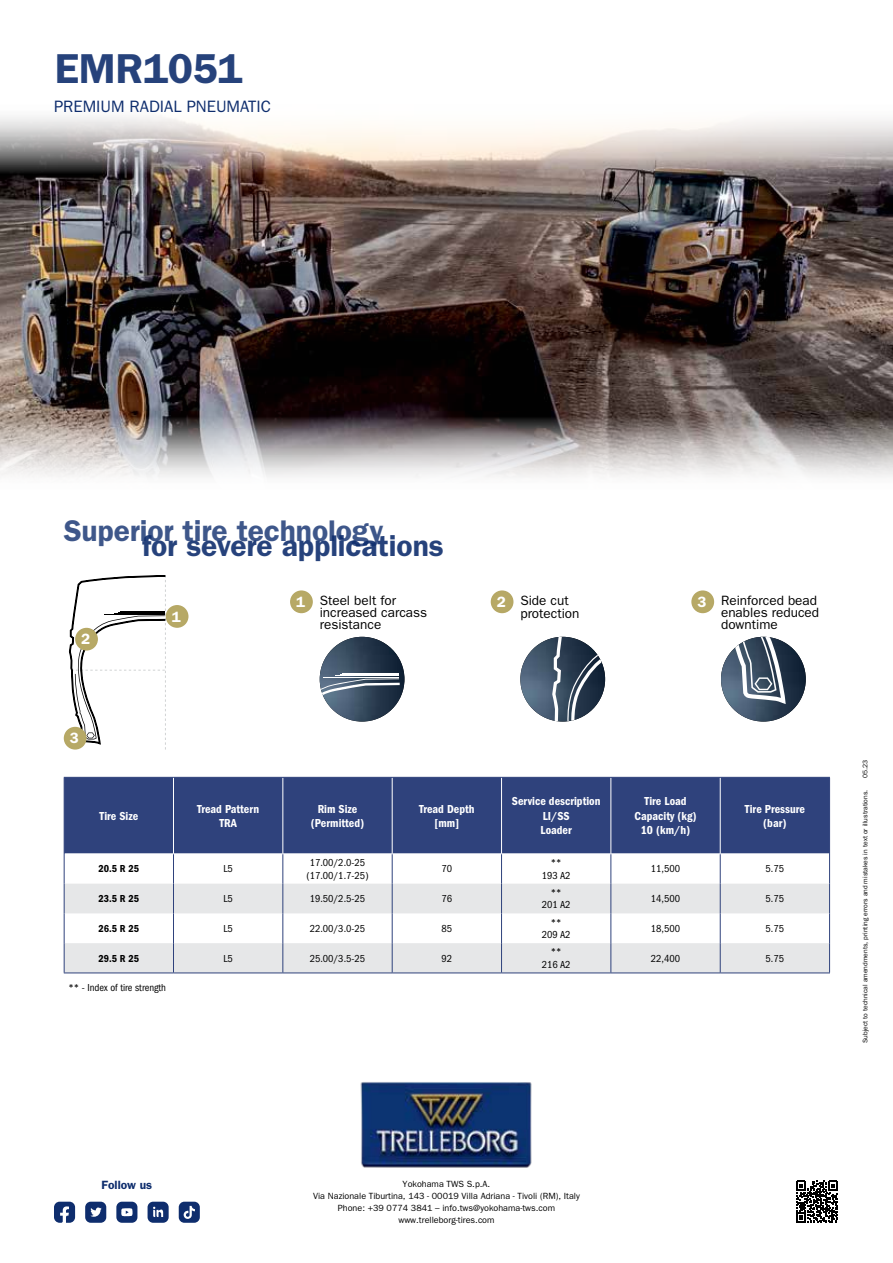
<style>
.page{position:relative;width:893px;height:1263px;background:#fff}
.page>*{position:absolute;margin:0;border:0;box-sizing:border-box;transform-origin:0 0}
.t1{font:600 42px "ITC Franklin Gothic Std";letter-spacing:-.005em;color:#0e2d6d}
.t2{font:600 30px "ITC Franklin Gothic Std";letter-spacing:-.005em;color:#0e2d6d}
.t3{font:16.5px "ITC Franklin Gothic Std";color:#0e2d6d}
.t4{font:600 15px "ITC Franklin Gothic Std";color:#fff}
.t5{font:13.5px/11.9px "ITC Franklin Gothic Std";color:#000}
.t6{font:12px/14.4px "ITC Franklin Gothic Std Dm Cd";color:#fff;text-align:center}
.t7{font:600 12px "ITC Franklin Gothic Std";color:#0e2d6d}
.t8{font:condensed 10.5px/12.6px "ITC Franklin Gothic Std";color:#000;text-align:center}
.t9{font:10.5px "ITC Franklin Gothic Std Dm Cd";color:#000}
.t10{font:9px/12px "ITC Franklin Gothic Std";color:#000;text-align:center}
.t11{font:6.75px "ITC Franklin Gothic Std";color:#000}
</style>
<div class="page">
<img style="left:0;top:117px;width:893px;height:360px">
<div style="left:65px;top:778px;width:764px;height:75px;background:#2f427c"></div>
<svg style="left:65px;top:854px;width:764px;height:120px"></svg>
<svg style="left:65px;top:884px;width:764px;height:88px;fill:#e6e7e8"></svg>
<hr style="left:173px;top:778px;width:1px;height:75px;background:#fff">
<hr style="left:282px;top:778px;width:1px;height:75px;background:#fff">
<hr style="left:392px;top:778px;width:1px;height:75px;background:#fff">
<hr style="left:501px;top:778px;width:1px;height:75px;background:#fff">
<hr style="left:610px;top:778px;width:1px;height:75px;background:#fff">
<hr style="left:720px;top:778px;width:1px;height:75px;background:#fff">
<hr style="left:64px;top:854px;width:1px;height:30px;background:#2f427c">
<hr style="left:173px;top:854px;width:1px;height:30px;background:#2f427c">
<hr style="left:282px;top:854px;width:1px;height:30px;background:#2f427c">
<hr style="left:392px;top:854px;width:1px;height:30px;background:#2f427c">
<hr style="left:501px;top:854px;width:1px;height:30px;background:#2f427c">
<hr style="left:610px;top:854px;width:1px;height:30px;background:#2f427c">
<hr style="left:720px;top:854px;width:1px;height:30px;background:#2f427c">
<hr style="left:829px;top:854px;width:1px;height:30px;background:#2f427c">
<svg style="left:64px;top:884px;width:1px;height:29px"></svg>
<svg style="left:173px;top:884px;width:1px;height:29px"></svg>
<svg style="left:282px;top:884px;width:1px;height:29px"></svg>
<svg style="left:392px;top:884px;width:1px;height:29px"></svg>
<svg style="left:501px;top:884px;width:1px;height:29px"></svg>
<svg style="left:610px;top:884px;width:1px;height:29px"></svg>
<svg style="left:720px;top:884px;width:1px;height:29px"></svg>
<svg style="left:829px;top:884px;width:1px;height:29px"></svg>
<hr style="left:64px;top:913px;width:1px;height:30px;background:#2f427c">
<hr style="left:173px;top:913px;width:1px;height:30px;background:#2f427c">
<hr style="left:282px;top:913px;width:1px;height:30px;background:#2f427c">
<hr style="left:392px;top:913px;width:1px;height:30px;background:#2f427c">
<hr style="left:501px;top:913px;width:1px;height:30px;background:#2f427c">
<hr style="left:610px;top:913px;width:1px;height:30px;background:#2f427c">
<hr style="left:720px;top:913px;width:1px;height:30px;background:#2f427c">
<hr style="left:829px;top:913px;width:1px;height:30px;background:#2f427c">
<svg style="left:64px;top:943px;width:1px;height:31px"></svg>
<svg style="left:173px;top:943px;width:1px;height:29px"></svg>
<svg style="left:282px;top:943px;width:1px;height:29px"></svg>
<svg style="left:392px;top:943px;width:1px;height:29px"></svg>
<svg style="left:501px;top:943px;width:1px;height:29px"></svg>
<svg style="left:610px;top:943px;width:1px;height:29px"></svg>
<svg style="left:720px;top:943px;width:1px;height:29px"></svg>
<svg style="left:829px;top:943px;width:1px;height:31px"></svg>
<hr style="left:64px;top:972px;width:109px;height:1px;background:#2f427c">
<hr style="left:173px;top:972px;width:110px;height:1px;background:#2f427c">
<hr style="left:283px;top:972px;width:109px;height:1px;background:#2f427c">
<hr style="left:392px;top:972px;width:110px;height:1px;background:#2f427c">
<hr style="left:501px;top:972px;width:110px;height:1px;background:#2f427c">
<hr style="left:611px;top:972px;width:109px;height:1px;background:#2f427c">
<hr style="left:720px;top:972px;width:110px;height:1px;background:#2f427c">
<hr style="left:64px;top:777px;width:109px;height:1px;background:#2f427c">
<hr style="left:64px;top:778px;width:1px;height:76px;background:#2f427c">
<hr style="left:173px;top:777px;width:110px;height:1px;background:#2f427c">
<hr style="left:283px;top:777px;width:109px;height:1px;background:#2f427c">
<hr style="left:392px;top:777px;width:110px;height:1px;background:#2f427c">
<hr style="left:501px;top:777px;width:110px;height:1px;background:#2f427c">
<hr style="left:611px;top:777px;width:109px;height:1px;background:#2f427c">
<hr style="left:720px;top:777px;width:110px;height:1px;background:#2f427c">
<hr style="left:829px;top:778px;width:1px;height:76px;background:#2f427c">
<svg style="left:68px;top:575px;width:98px;height:205px"></svg>
<hr style="left:120px;top:611px;width:45px;height:1px;background:#000">
<hr style="left:118px;top:612px;width:47px;height:1px;background:#000">
<hr style="left:114px;top:613px;width:51px;height:1px;background:#000">
<hr style="left:104px;top:614px;width:61px;height:1px;background:#000">
<div style="left:166px;top:606px;width:22px;height:21px;background:#b7a966;border-radius:50%"></div>
<div style="left:166px;top:605px;width:22px;height:23px;border:2px solid #b6a865;border-radius:50%"></div>
<svg style="left:320px;top:637px;width:80px;height:84px"></svg>
<hr style="left:343px;top:673px;width:56px;height:1px;background:#fff">
<hr style="left:341px;top:674px;width:58px;height:1px;background:#fff">
<hr style="left:335px;top:675px;width:64px;height:1px;background:#fff">
<hr style="left:323px;top:677px;width:76px;height:1px;background:#fff">
<div style="left:291px;top:591px;width:21px;height:21px;background:#b7a966;border-radius:50%"></div>
<div style="left:290px;top:590px;width:23px;height:23px;border:2px solid #b6a865;border-radius:50%"></div>
<img style="left:520px;top:637px;width:85px;height:84px;border-radius:42px">
<svg style="left:551px;top:637px;width:54px;height:84px"></svg>
<div style="left:491px;top:591px;width:22px;height:21px;background:#b7a966;border-radius:50%"></div>
<div style="left:491px;top:590px;width:22px;height:23px;border:2px solid #b6a865;border-radius:50%"></div>
<svg style="left:721px;top:637px;width:85px;height:84px"></svg>
<div style="left:692px;top:591px;width:21px;height:21px;background:#b7a966;border-radius:50%"></div>
<div style="left:691px;top:590px;width:23px;height:23px;border:2px solid #b6a865;border-radius:50%"></div>
<div style="left:76px;top:628px;width:21px;height:22px;background:#b7a966;border-radius:50%"></div>
<div style="left:75px;top:628px;width:23px;height:22px;border:2px solid #b6a865;border-radius:50%"></div>
<div style="left:65px;top:727px;width:21px;height:22px;background:#b7a966;border-radius:50%"></div>
<div style="left:64px;top:727px;width:23px;height:22px;border:2px solid #b6a865;border-radius:50%"></div>
<img style="left:360px;top:1082px;width:172px;height:86px">
<svg style="left:796px;top:1181px;width:42px;height:42px"></svg>
<svg style="left:85px;top:1202px;width:21px;height:21px"></svg>
<svg style="left:179px;top:1202px;width:21px;height:21px"></svg>
<svg style="left:148px;top:1202px;width:21px;height:21px"></svg>
<svg style="left:116px;top:1202px;width:21px;height:21px"></svg>
<svg style="left:54px;top:1202px;width:21px;height:21px"></svg>
<h1 class="t1" style="left:54px;top:44px;width:190px">EMR1051</h1>
<h3 class="t3" style="left:54px;top:97px;width:219px">PREMIUM RADIAL PNEUMATIC</h3>
<h2 class="t2" style="left:64px;top:513px;width:321px">Superior tire technology</h2>
<h2 class="t2" style="left:142px;top:528px;width:303px">for severe applications</h2>
<h3 class="t4" style="left:81px;top:630px;width:10px">2</h3>
<h3 class="t4" style="left:70px;top:729px;width:10px">3</h3>
<h3 class="t4" style="left:172px;top:607px;width:10px">1</h3>
<p class="t5" style="left:320px;top:595px;width:109px">Steel belt for increased carcass resistance</p>
<h3 class="t4" style="left:497px;top:593px;width:10px">2</h3>
<p class="t5" style="left:721px;top:595px;width:100px">Reinforced bead enables reduced downtime</p>
<h3 class="t4" style="left:296px;top:593px;width:10px">1</h3>
<p class="t5" style="left:520px;top:594px;width:61px;line-height:12.9px">Side cut protection</p>
<h3 class="t4" style="left:697px;top:593px;width:10px">3</h3>
<p class="t6" style="left:99px;top:809px;width:40px">Tire Size</p>
<p class="t6" style="left:197px;top:801px;width:63px">Tread Pattern<br>TRA</p>
<p class="t6" style="left:311px;top:801px;width:55px">Rim Size (Permitted)</p>
<p class="t6" style="left:419px;top:801px;width:57px">Tread Depth [mm]</p>
<p class="t6" style="left:512px;top:794px;width:90px">Service description<br>LI/SS<br>Loader</p>
<p class="t6" style="left:634px;top:794px;width:64px">Tire Load<br>Capacity (kg)<br>10 (km/h)</p>
<p class="t6" style="left:745px;top:801px;width:62px">Tire Pressure (bar)</p>
<p class="t9" style="left:99px;top:863px;width:42px">20.5 R 25</p>
<p class="t8" style="left:223px;top:863px;width:11px">L5</p>
<p class="t8" style="left:306px;top:856px;width:64px">17.00/2.0-25 (17.00/1.7-25)</p>
<p class="t8" style="left:441px;top:863px;width:12px">70</p>
<p class="t8" style="left:542px;top:856px;width:30px">**<br>193 A2</p>
<p class="t8" style="left:651px;top:863px;width:31px">11,500</p>
<p class="t8" style="left:766px;top:863px;width:20px">5.75</p>
<p class="t9" style="left:99px;top:893px;width:42px">23.5 R 25</p>
<p class="t8" style="left:223px;top:892px;width:11px">L5</p>
<p class="t8" style="left:310px;top:892px;width:57px">19.50/2.5-25</p>
<p class="t8" style="left:441px;top:892px;width:12px">76</p>
<p class="t8" style="left:542px;top:886px;width:30px">**<br>201 A2</p>
<p class="t8" style="left:651px;top:892px;width:31px">14,500</p>
<p class="t8" style="left:766px;top:892px;width:20px">5.75</p>
<p class="t9" style="left:99px;top:922px;width:42px">26.5 R 25</p>
<p class="t8" style="left:223px;top:922px;width:11px">L5</p>
<p class="t8" style="left:310px;top:922px;width:57px">22.00/3.0-25</p>
<p class="t8" style="left:441px;top:922px;width:12px">85</p>
<p class="t8" style="left:542px;top:916px;width:30px">**<br>209 A2</p>
<p class="t8" style="left:651px;top:922px;width:31px">18,500</p>
<p class="t8" style="left:766px;top:922px;width:20px">5.75</p>
<p class="t9" style="left:99px;top:952px;width:42px">29.5 R 25</p>
<p class="t8" style="left:223px;top:952px;width:11px">L5</p>
<p class="t8" style="left:310px;top:952px;width:57px">25.00/3.5-25</p>
<p class="t8" style="left:441px;top:952px;width:12px">92</p>
<p class="t8" style="left:542px;top:946px;width:30px">**<br>216 A2</p>
<p class="t8" style="left:651px;top:952px;width:31px">22,400</p>
<p class="t8" style="left:766px;top:952px;width:20px">5.75</p>
<p class="t8" style="left:68px;top:982px;width:99px">** - Index of tire strength</p>
<p class="t11" style="left:861px;top:778px;width:20px;rotate:-90deg">05.23</p>
<p class="t11" style="left:861px;top:1043px;width:254px;rotate:-90deg">Subject to technical amendments, printing errors and mistakes in text or illustrations.</p>
<p class="t7" style="left:102px;top:1177px;width:52px">Follow us</p>
<p class="t10" style="left:313px;top:1178px;width:268px">Yokohama TWS S.p.A.<br>Via Nazionale Tiburtina, 143 - 00019 Villa Adriana - Tivoli (RM), Italy Phone: +39 0774 3841 – info.tws@yokohama-tws.com www.trelleborg-tires.com</p>
</div>
